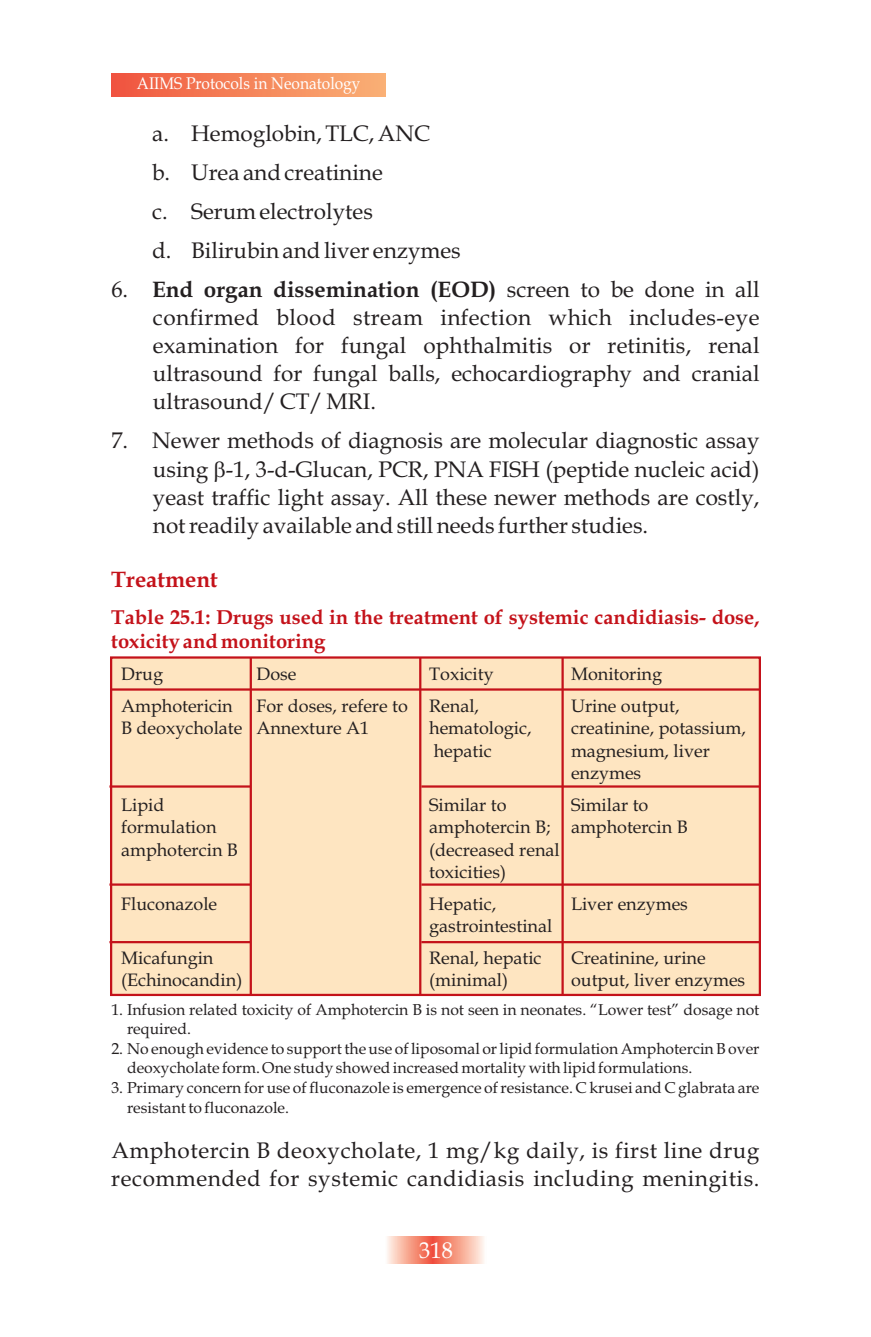
<style>
.page{position:relative;width:871px;height:1337px;background:#fff}
.page>*{position:absolute;margin:0;border:0;box-sizing:border-box;transform-origin:0 0}
.t1{font:22.5px/27.9px "Book Antiqua";color:#231f20;text-align:justify}
.t2{font:22.5px/27.9px "Book Antiqua";letter-spacing:.025em;color:#231f20}
.t3{font:700 22.5px "Book Antiqua";color:#c4121a}
.t4{font:22.5px "Book Antiqua";color:#fff}
.t5{font:700 20.25px/24.1px "Book Antiqua";color:#c4121a}
.t6{font:18px/22.3px "Book Antiqua";color:#231f20}
.t7{font:16.88px "Book Antiqua";color:#fff;scale:.92 1}
.t8{font:15.75px/19.6px "Book Antiqua";color:#231f20}
.s1{font-weight:700}
</style>
<div class="page">
<div style="left:109px;top:656px;width:652px;height:341px;background:#fee5c1"></div>
<hr style="left:111px;top:688px;width:649px;height:2px;background:#c4121a">
<hr style="left:421px;top:785px;width:339px;height:2px;background:#c4121a">
<hr style="left:421px;top:883px;width:339px;height:2px;background:#c4121a">
<hr style="left:421px;top:941px;width:339px;height:2px;background:#c4121a">
<hr style="left:250px;top:657px;width:2px;height:338px;background:#c4121a">
<hr style="left:419px;top:657px;width:2px;height:338px;background:#c4121a">
<hr style="left:561px;top:657px;width:3px;height:338px;background:#c4121a">
<hr style="left:109px;top:785px;width:141px;height:2px;background:#c4121a">
<hr style="left:109px;top:883px;width:141px;height:2px;background:#c4121a">
<hr style="left:109px;top:941px;width:141px;height:2px;background:#c4121a">
<svg style="left:387px;top:1236px;width:97px;height:27px;background:#f6a18d"></svg>
<div style="left:111px;top:73px;width:275px;height:24px;background:linear-gradient(to right,#f0553e,#fab275)"></div>
<p class="t7" style="left:137px;top:77px;width:244px">AIIMS Protocols in Neonatology</p>
<p class="t1" style="left:152px;top:116px;width:310px;line-height:39.1px;text-align:left">a. Hemoglobin, TLC, ANC<br>b. Urea and creatinine<br>c. Serum electrolytes<br>d. Bilirubin and liver enzymes</p>
<p class="t1" style="left:153px;top:278px;width:608px;text-indent:-41px">6. <span class="s1">End organ dissemination (EOD)</span> screen to be done in all confirmed blood stream infection which includes-eye examination for fungal ophthalmitis or retinitis, renal ultrasound for fungal balls, echocardiography and cranial ultrasound/ CT/ MRI.</p>
<p class="t1" style="left:153px;top:429px;width:608px;text-indent:-42px">7. Newer methods of diagnosis are molecular diagnostic assay using -1, 3-d-Glucan, PCR, PNA FISH (peptide nucleic acid) yeast traffic light assay. All these newer methods are costly, not readily available and still needs further studies.</p>
<p class="t3" style="left:111px;top:570px;width:108px">Treatment</p>
<p class="t5" style="left:111px;top:607px;width:650px">Table 25.1: Drugs used in the treatment of systemic candidiasis- dose, toxicity and monitoring</p>
<p class="t6" style="left:121px;top:665px;width:43px">Drug</p>
<p class="t6" style="left:256px;top:665px;width:42px">Dose</p>
<p class="t6" style="left:429px;top:665px;width:66px">Toxicity</p>
<p class="t6" style="left:571px;top:665px;width:93px">Monitoring</p>
<p class="t6" style="left:121px;top:697px;width:113px">Amphotericin</p>
<p class="t6" style="left:256px;top:697px;width:224px">For doses, refere to Renal,</p>
<p class="t6" style="left:571px;top:697px;width:110px">Urine output,</p>
<p class="t6" style="left:121px;top:719px;width:250px">B deoxycholate Annexture A1</p>
<p class="t6" style="left:429px;top:719px;width:104px">hematologic,</p>
<p class="t6" style="left:571px;top:719px;width:176px">creatinine, potassium,</p>
<p class="t6" style="left:434px;top:741px;width:60px">hepatic</p>
<p class="t6" style="left:571px;top:741px;width:140px">magnesium, liver enzymes</p>
<p class="t6" style="left:121px;top:796px;width:45px">Lipid</p>
<p class="t6" style="left:429px;top:796px;width:79px">Similar to</p>
<p class="t6" style="left:571px;top:796px;width:79px">Similar to</p>
<p class="t6" style="left:121px;top:818px;width:97px">formulation</p>
<p class="t6" style="left:429px;top:818px;width:260px">amphotercin B; amphotercin B</p>
<p class="t6" style="left:121px;top:840px;width:118px">amphotercin B</p>
<p class="t6" style="left:429px;top:840px;width:132px">(decreased renal toxicities)</p>
<p class="t6" style="left:121px;top:894px;width:98px">Fluconazole</p>
<p class="t6" style="left:429px;top:894px;width:69px">Hepatic,</p>
<p class="t6" style="left:571px;top:894px;width:118px">Liver enzymes</p>
<p class="t6" style="left:429px;top:917px;width:125px">gastrointestinal</p>
<p class="t6" style="left:121px;top:949px;width:94px">Micafungin</p>
<p class="t6" style="left:429px;top:949px;width:114px">Renal, hepatic</p>
<p class="t6" style="left:571px;top:949px;width:136px">Creatinine, urine</p>
<p class="t6" style="left:121px;top:971px;width:123px">(Echinocandin)</p>
<p class="t6" style="left:429px;top:971px;width:80px">(minimal)</p>
<p class="t6" style="left:571px;top:971px;width:176px">output, liver enzymes</p>
<p class="t8" style="left:127px;top:1001px;width:634px;text-indent:-16px">1. Infusion related toxicity of Amphotercin B is not seen in neonates. “Lower test” dosage not required.</p>
<p class="t8" style="left:127px;top:1040px;width:634px;text-indent:-16px">2. No enough evidence to support the use of liposomal or lipid formulation Amphotercin B over deoxycholate form. One study showed increased mortality with lipid formulations.</p>
<p class="t8" style="left:127px;top:1079px;width:634px;text-indent:-16px">3. Primary concern for use of fluconazole is emergence of resistance. C krusei and C glabrata are resistant to fluconazole.</p>
<p class="t2" style="left:111px;top:1139px;width:649px">Amphotercin B deoxycholate, 1 mg/kg daily, is first line drug recommended for systemic candidiasis including meningitis.</p>
<p class="t4" style="left:419px;top:1241px;width:35px">318</p>
</div>
